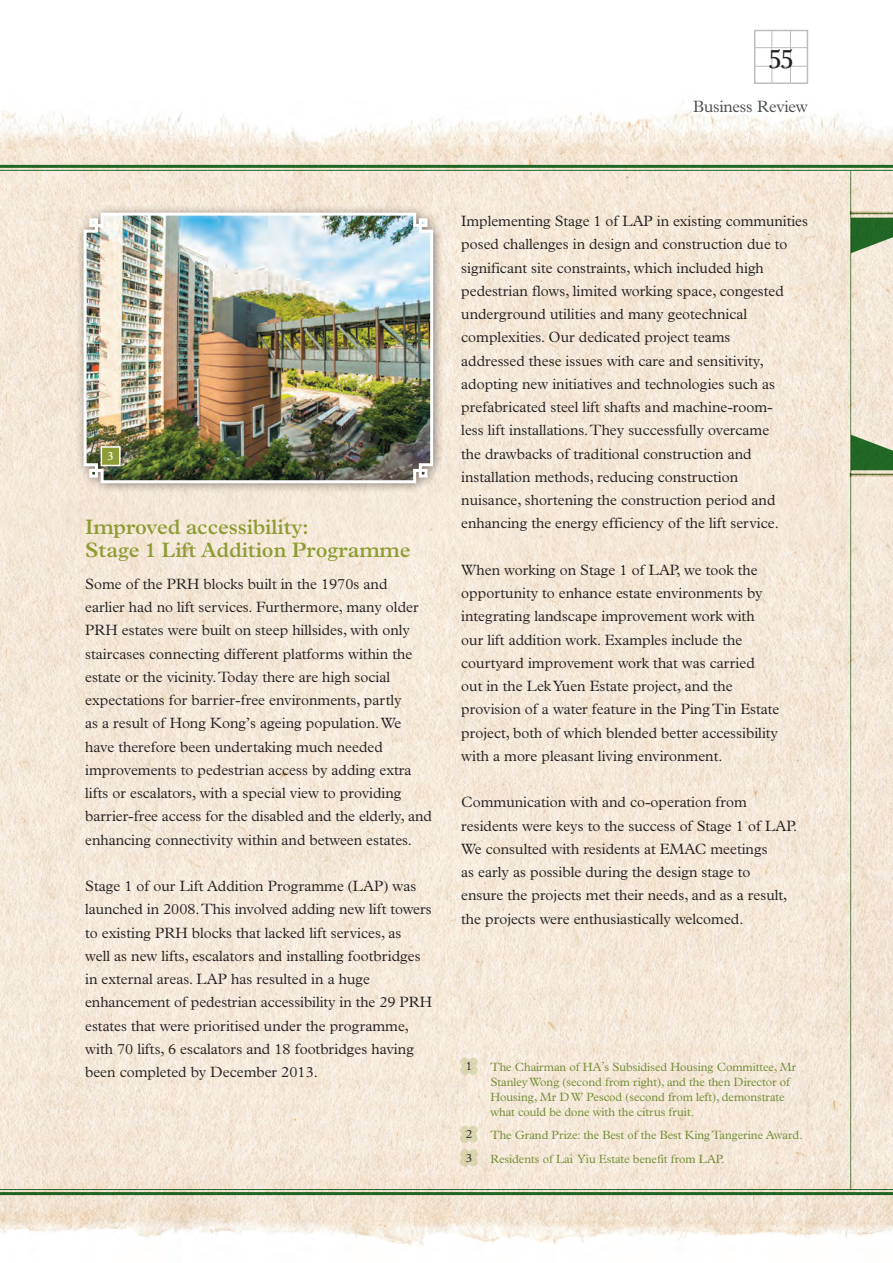
<style>
.page{position:relative;width:893px;height:1263px;background:#fff}
.page>*{position:absolute;margin:0;border:0;box-sizing:border-box;transform-origin:0 0}
.t1{font:28.5px "Plantagenet Cherokee";color:#231f20}
.Heading_1{font:600 21px/23.2px "Plantin Std";letter-spacing:-.005em;color:#8d9c34}
.t2{font:300 16.5px "Plantin Std";letter-spacing:-.015em;color:#4b4c4d}
.Body_Text{font:300 15px/23.2px "Plantin Std";color:#231f20}
.t3{font:300 12px/15px "Plantin Std";letter-spacing:-.005em;color:#6d8a32}
.t4{font:300 12px "Plantin Std";color:#231f20}
.t5{font:600 12px "Plantin Std";color:#fff}
.s1{font-family:"Times";font-weight:400}
</style>
<div class="page">
<img style="left:0;top:29px;width:893px;height:1217px">
<hr style="left:0;top:165px;width:893px;height:3px;background:#23712d">
<hr style="left:0;top:170px;width:893px;height:1px;background:#23712d">
<hr style="left:0;top:1192px;width:893px;height:3px;background:#23712d">
<hr style="left:0;top:1189px;width:893px;height:1px;background:#23712d">
<hr style="left:850px;top:171px;width:1px;height:1018px;background:#61905a">
<svg style="left:851px;top:218px;width:42px;height:35px"></svg>
<hr style="left:851px;top:213px;width:42px;height:1px;background:#61905a">
<svg style="left:851px;top:435px;width:42px;height:35px"></svg>
<hr style="left:851px;top:474px;width:42px;height:1px;background:#61905a">
<div style="left:754px;top:30px;width:54px;height:54px;border:2px solid #bcbdc0"></div>
<hr style="left:772px;top:30px;width:1px;height:53px;background:#bcbdc0">
<hr style="left:790px;top:30px;width:1px;height:53px;background:#bcbdc0">
<hr style="left:754px;top:47px;width:54px;height:1px;background:#bcbdc0">
<hr style="left:754px;top:66px;width:54px;height:1px;background:#bcbdc0">
<svg style="left:460px;top:1057px;width:18px;height:18px"></svg>
<svg style="left:460px;top:1125px;width:18px;height:18px"></svg>
<svg style="left:460px;top:1149px;width:18px;height:18px"></svg>
<div style="left:76px;top:205px;width:367px;height:288px;background:#231f20;opacity:.5"></div>
<img style="left:82px;top:211px;width:353px;height:274px">
<svg style="left:100px;top:445px;width:21px;height:22px"></svg>
<h1 class="t1" style="left:769px;top:37px;width:26px">55</h1>
<p class="t2" style="left:693px;top:97px;width:116px">Business Review</p>
<p class="t5" style="left:107px;top:449px;width:8px">3</p>
<p class="Heading_1" style="left:85px;top:515px;width:327px">Improved accessibility:<br>Stage 1 Lift Addition Programme</p>
<p class="Body_Text" style="left:85px;top:572px;width:348px">Some of the PRH blocks built in the 1970s and<br>earlier had no lift services. Furthermore, many older PRH estates were built on steep hillsides, with only staircases connecting different platforms within the estate or the vicinity. Today there are high social expectations for barrier-free environments, partly<br>as a result of Hong Kong’s ageing population. We have therefore been undertaking much needed improvements to pedestrian access by adding extra lifts or escalators, with a special view to providing barrier-free access for the disabled and the elderly, and enhancing connectivity within and between estates.</p>
<p class="Body_Text" style="left:85px;top:875px;width:348px">Stage 1 of our Lift Addition Programme <span class="s1">(</span>LAP<span class="s1">)</span> was launched in 2008. This involved adding new lift towers to existing PRH blocks that lacked lift services, as<br>well as new lifts, escalators and installing footbridges in external areas. LAP has resulted in a huge enhancement of pedestrian accessibility in the 29 PRH estates that were prioritised under the programme, with 70 lifts, 6 escalators and 18 footbridges having</p>
<p class="Body_Text" style="left:85px;top:1061px;width:234px">been completed by December 2013.</p>
<p class="Body_Text" style="left:461px;top:209px;width:348px">Implementing Stage 1 of LAP in existing communities posed challenges in design and construction due to</p>
<p class="Body_Text" style="left:461px;top:256px;width:324px">significant site constraints, which included high pedestrian flows, limited working space, congested underground utilities and many geotechnical complexities. Our dedicated project teams addressed these issues with care and sensitivity, adopting new initiatives and technologies such as prefabricated steel lift shafts and machine-room&shy;less lift installations. They successfully overcame the drawbacks of traditional construction and installation methods, reducing construction nuisance, shortening the construction period and enhancing the energy efficiency of the lift service.</p>
<p class="Body_Text" style="left:461px;top:558px;width:320px">When working on Stage 1 of LAP, we took the opportunity to enhance estate environments by integrating landscape improvement work with our lift addition work. Examples include the courtyard improvement work that was carried out in the Lek Yuen Estate project, and the provision of a water feature in the Ping Tin Estate project, both of which blended better accessibility with a more pleasant living environment.</p>
<p class="Body_Text" style="left:461px;top:791px;width:337px">Communication with and co-operation from residents were keys to the success of Stage 1 of LAP.<br>We consulted with residents at EMAC meetings<br>as early as possible during the design stage to<br>ensure the projects met their needs, and as a result, the projects were enthusiastically welcomed.</p>
<p class="t4" style="left:466px;top:1059px;width:8px">1</p>
<p class="t3" style="left:490px;top:1059px;width:307px">The Chairman of HA’s Subsidised Housing Committee, Mr Stanley Wong <span class="s1">(</span>second from right<span class="s1">)</span>, and the then Director of Housing, Mr D W Pescod <span class="s1">(</span>second from left<span class="s1">)</span>, demonstrate what could be done with the citrus fruit.</p>
<p class="t4" style="left:466px;top:1127px;width:8px">2</p>
<p class="t3" style="left:490px;top:1127px;width:314px">The Grand Prize: the Best of the Best King Tangerine Award.</p>
<p class="t4" style="left:466px;top:1151px;width:8px">3</p>
<p class="t3" style="left:490px;top:1151px;width:235px">Residents of Lai Yiu Estate benefit from LAP.</p>
</div>
